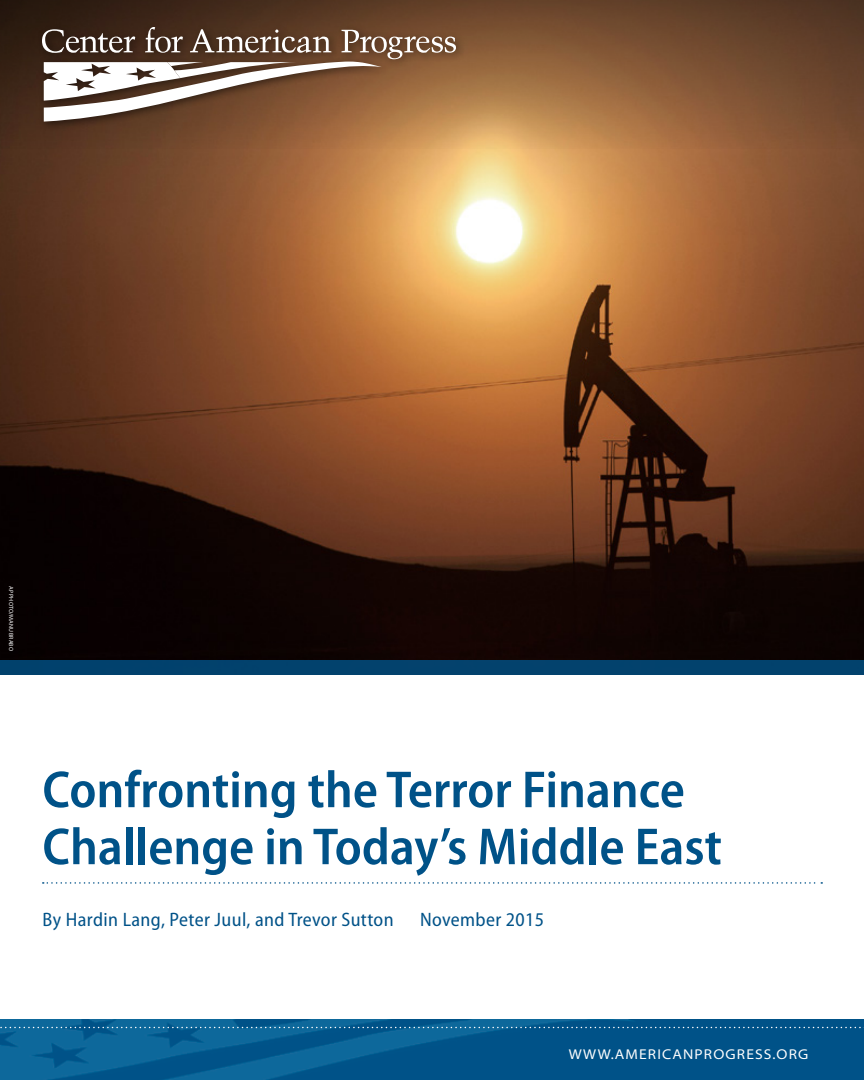
<style>
.page{position:relative;width:864px;height:1080px;background:#fff}
.page>*{position:absolute;margin:0;border:0;box-sizing:border-box;transform-origin:0 0}
.t1{font:600 semi-condensed 52.5px/57px "Myriad Pro";color:#005288}
.t2{font:semi-condensed 19.5px "Myriad Pro";letter-spacing:.02em;color:#005288}
.t3{font:semi-expanded 14.25px "Myriad Pro";letter-spacing:.08em;color:#fff}
.t4{font:6px "Myriad Pro";letter-spacing:.02em;color:#fff}
</style>
<div class="page">
<img style="left:0;top:1019px;width:864px;height:61px">
<img style="left:0;top:148px;width:864px;height:512px">
<svg style="left:43px;top:882px;width:779px;height:2px"></svg>
<div style="left:0;top:660px;width:864px;height:15px;background:#02426d"></div>
<svg style="left:0;top:0;width:864px;height:148px;background:#7a5233"></svg>
<div style="left:36px;top:21px;width:430px;height:111px;background:#000;opacity:.5"></div>
<svg style="left:42px;top:27px;width:414px;height:95px"></svg>
<svg style="left:0;top:1027px;width:864px;height:1px"></svg>
<p class="t4" style="left:15px;top:586px;width:67px;rotate:90deg">AP PHOTO/MANU BRABO</p>
<p class="t1" style="left:42px;top:762px;width:681px">Confronting the Terror Finance<br>Challenge in Today’s Middle East</p>
<p class="t2" style="left:43px;top:909px;width:353px">By Hardin Lang, Peter Juul, and Trevor Sutton</p>
<p class="t2" style="left:420px;top:909px;width:126px">November 2015</p>
<p class="t3" style="left:569px;top:1047px;width:241px">WWW.AMERICANPROGRESS.ORG</p>
</div>
